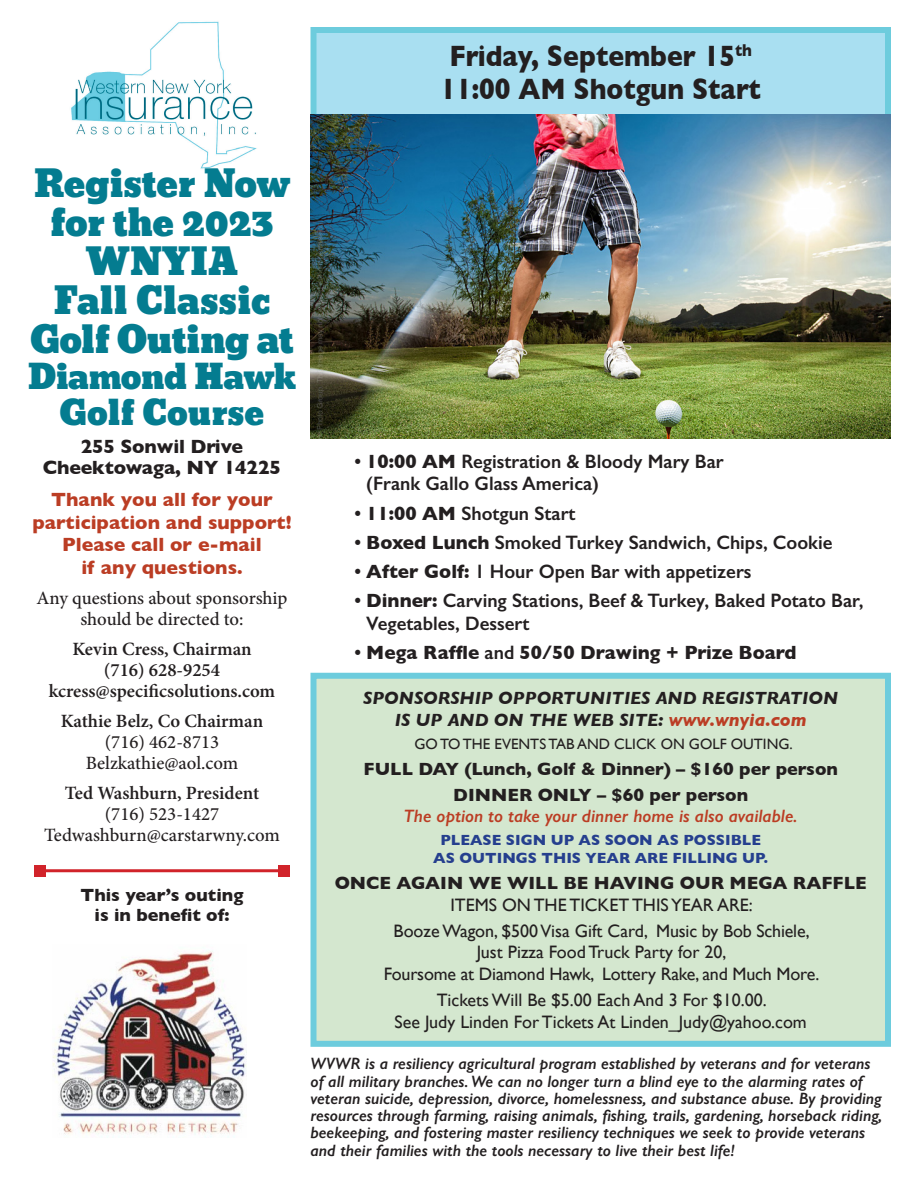
<style>
.page{position:relative;width:918px;height:1188px;background:#fff}
.page>*{position:absolute;margin:0;border:0;box-sizing:border-box;transform-origin:0 0}
.t1{font:36px/39px "Bevan";letter-spacing:-.01em;color:#047c90;text-align:center}
.t2{font:33px/36px "Bevan";letter-spacing:-.02em;color:#047c90;text-align:center}
.t3{font:700 30px/33px "Gill Sans";color:#231f20;scale:.88 1}
.t4{font:600 19.5px/22.5px "Gill Sans";color:#231f20}
.t5{font:700 19.5px/22.5px "Gill Sans";color:#bb3d24;text-align:center}
.t6{font:700 19.5px/21px "Gill Sans";letter-spacing:-.01em;color:#231f20;text-align:center}
.t7{font:500 18.75px/21px "Minion Pro";color:#231f20;text-align:center}
.t8{font:600 18.75px/21px "Minion Pro";color:#231f20;text-align:center}
.t9{font:18px/21.6px "Gill Sans";color:#231f20;text-align:center}
.t10{font:700 18px/21.6px "Gill Sans";color:#231f20;text-align:center}
.t11{font:italic 700 18px/21.6px "Gill Sans";color:#231f20;text-align:center}
.t12{font:italic 600 18px/21.6px "Gill Sans";color:#bb3d24;text-align:center}
.t13{font:italic 600 16.5px/17.2px "Gill Sans";color:#231f20}
.t14{font:700 15px/18px "Gill Sans";color:#253f8e;text-align:center}
.t15{font:15px "Gill Sans";color:#231f20}
.s1{font-weight:600}
.s2{font-weight:700}
.s3{color:#bb3d24}
.s4{font-weight:700;font-style:normal;color:#231f20}
.s5{font-weight:400}
</style>
<div class="page">
<div style="left:310px;top:27px;width:581px;height:108px;background:#a9dff1;border:6px solid #6dccdd"></div>
<img style="left:71px;top:21px;width:186px;height:148px">
<div style="left:314px;top:676px;width:574px;height:368px;background:#d4e7cf"></div>
<div style="left:310px;top:673px;width:581px;height:374px;border:6px solid #6dccdd"></div>
<hr style="left:40px;top:869px;width:244px;height:3px;background:#d1232a">
<div style="left:34px;top:865px;width:12px;height:12px;background:#d1232a"></div>
<div style="left:278px;top:865px;width:12px;height:12px;background:#d1232a"></div>
<img style="left:310px;top:115px;width:581px;height:324px">
<img style="left:53px;top:951px;width:194px;height:187px">
<p class="t3" style="left:440px;top:39px;width:366px">Friday, September 15<sup>th<br></sup>11:00 AM Shotgun Start</p>
<p class="t1" style="left:30px;top:164px;width:265px">Register Now for the 2023<br>WNYIA<br>Fall Classic<br>Golf Outing at</p>
<p class="t2" style="left:28px;top:359px;width:270px">Diamond Hawk<br>Golf Course</p>
<p class="t6" style="left:43px;top:436px;width:240px">255 Sonwil Drive<br>Cheektowaga, NY 14225</p>
<p class="t5" style="left:32px;top:488px;width:261px">Thank you all for your participation and support!<br>Please call or e-mail<br>if any questions.</p>
<p class="t7" style="left:37px;top:587px;width:252px">Any questions about sponsorship should be directed to:</p>
<p class="t8" style="left:49px;top:638px;width:228px">Kevin Cress, Chairman<br>(716) 628-9254 kcress@specificsolutions.com</p>
<p class="t7" style="left:61px;top:710px;width:204px"><span class="s1">Kathie Belz, Co Chairman </span>(716) 462-8713<br>Belzkathie@aol.com</p>
<p class="t7" style="left:44px;top:782px;width:237px"><span class="s1">Ted Washburn, President </span>(716) 523-1427<br>Tedwashburn@carstarwny.com</p>
<p class="t10" style="left:81px;top:885px;width:164px;line-height:19.5px">This year’s outing is in benefit of:</p>
<p class="t4" style="left:366px;top:450px;width:359px;text-indent:-12px">• <span class="s2">10:00 AM</span> Registration &amp; Bloody Mary Bar (Frank Gallo Glass America)</p>
<p class="t4" style="left:354px;top:502px;width:223px">• <span class="s2">11:00 AM</span> Shotgun Start</p>
<p class="t4" style="left:354px;top:531px;width:480px">• <span class="s2">Boxed Lunch</span> Smoked Turkey Sandwich, Chips, Cookie</p>
<p class="t4" style="left:354px;top:560px;width:399px">• <span class="s2">After Golf:</span> 1 Hour Open Bar with appetizers</p>
<p class="t4" style="left:366px;top:589px;width:499px;text-indent:-12px">• <span class="s2">Dinner:</span> Carving Stations, Beef &amp; Turkey, Baked Potato Bar,<br>Vegetables, Dessert</p>
<p class="t6" style="left:354px;top:642px;width:444px"><span class="s1">•</span> Mega Raffle <span class="s1">and</span> 50/50 Drawing + Prize Board</p>
<p class="t11" style="left:363px;top:687px;width:477px">SPONSORSHIP OPPORTUNITIES AND REGISTRATION<br>IS UP AND ON THE WEB SITE: <span class="s3">www.wnyia.com</span></p>
<p class="t15" style="left:414px;top:735px;width:380px">GO TO THE EVENTS TAB AND CLICK ON GOLF OUTING.</p>
<p class="t10" style="left:364px;top:757px;width:476px">FULL DAY (Lunch, Golf &amp; Dinner) – $160 per person</p>
<p class="t12" style="left:404px;top:784px;width:395px"><span class="s4">DINNER ONLY – $60 per person<br></span>The option to take your dinner home is also available.</p>
<p class="t14" style="left:433px;top:830px;width:336px">PLEASE SIGN UP AS SOON AS POSSIBLE<br>AS OUTINGS THIS YEAR ARE FILLING UP.</p>
<p class="t10" style="left:335px;top:872px;width:534px">ONCE AGAIN WE WILL BE HAVING OUR MEGA RAFFLE<br><span class="s5">ITEMS ON THE TICKET THIS YEAR ARE:</span></p>
<p class="t9" style="left:384px;top:920px;width:437px">Booze Wagon, $500 Visa Gift Card, Music by Bob Schiele,<br>Just Pizza Food Truck Party for 20,<br>Foursome at Diamond Hawk, Lottery Rake, and Much More.</p>
<p class="t9" style="left:395px;top:989px;width:414px">Tickets Will Be $5.00 Each And 3 For $10.00.<br>See Judy Linden For Tickets At Linden_Judy@yahoo.com</p>
<p class="t13" style="left:310px;top:1055px;width:573px">WVWR is a resiliency agricultural program established by veterans and for veterans of all military branches. We can no longer turn a blind eye to the alarming rates of veteran suicide, depression, divorce, homelessness, and substance abuse. By providing resources through farming, raising animals, fishing, trails, gardening, horseback riding, beekeeping, and fostering master resiliency techniques we seek to provide veterans and their families with the tools necessary to live their best life!</p>
</div>
